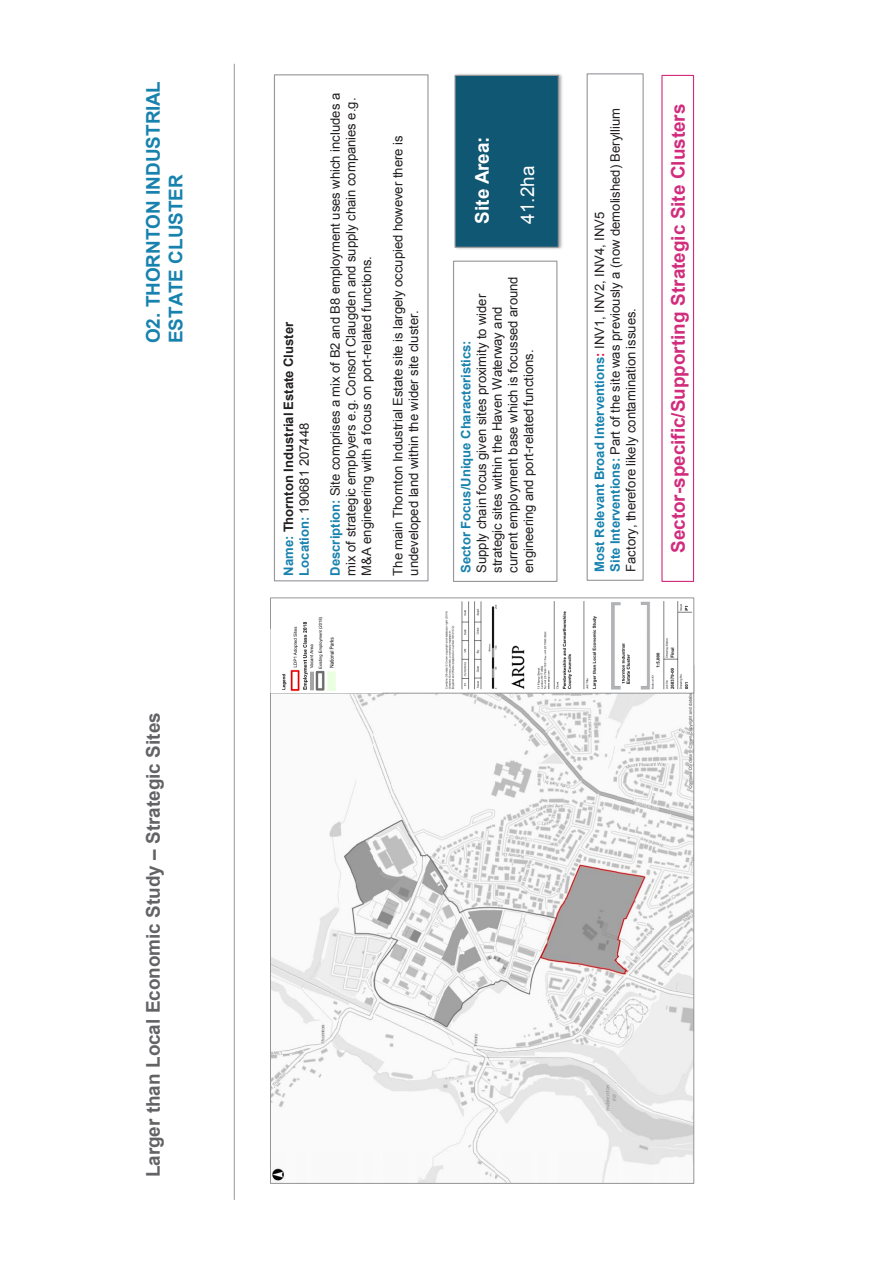
<style>
.page{position:relative;width:893px;height:1263px;background:#fff}
.page>*{position:absolute;margin:0;border:0;box-sizing:border-box;transform-origin:0 0}
.t1{font:700 18.9px "Arial";color:#d22d7d}
.t2{font:700 18.9px "Arial";color:#636366}
.t3{font:700 18.9px/22.8px "Arial";color:#1882ae}
.t4{font:700 18.9px "Arial";color:#fff}
.t5{font:18.9px "Arial";color:#fff}
.t6{font:13.05px/15.6px "Arial";color:#231f20}
.t7{font:700 13.05px/15.6px "Arial";color:#231f20}
.t8{font:700 13.05px "Arial";color:#1882ae}
.s1{color:#1882ae}
.s2{font-weight:400}
.s3{font-weight:700;color:#1882ae}
.s4{font-weight:700;color:#e4003a}
</style>
<div class="page">
<hr style="left:234px;top:64px;width:1px;height:1136px;background:#95979a">
<div style="left:274px;top:74px;width:155px;height:507px;border:1px solid #95979a"></div>
<div style="left:453px;top:261px;width:104px;height:321px;border:1px solid #95979a"></div>
<img style="left:455px;top:74px;width:107px;height:175px">
<div style="left:455px;top:75px;width:103px;height:172px;background:#105774"></div>
<div style="left:454px;top:75px;width:105px;height:173px;border:1px solid #939598"></div>
<div style="left:587px;top:73px;width:57px;height:508px;border:1px solid #95979a"></div>
<div style="left:661px;top:75px;width:33px;height:507px;border:1px solid #d22d7d"></div>
<img style="left:272px;top:694px;width:420px;height:488px">
<img style="left:445px;top:601px;width:247px;height:89px">
<div style="left:270px;top:597px;width:424px;height:97px;border:1px solid #939598"></div>
<div style="left:270px;top:629px;width:112px;height:64px;border:1px solid #fff"></div>
<img style="left:310px;top:629px;width:5px;height:62px">
<img style="left:279px;top:622px;width:31px;height:69px">
<div style="left:318px;top:604px;width:31px;height:88px;background:#fff"></div>
<img style="left:315px;top:617px;width:21px;height:75px">
<h1 class="t3" style="left:142px;top:343px;width:264px;rotate:-90deg">O2. THORNTON INDUSTRIAL<br>ESTATE CLUSTER</h1>
<h1 class="t2" style="left:141px;top:1177px;width:467px;rotate:-90deg">Larger than Local Economic Study – Strategic Sites</h1>
<p class="t7" style="left:281px;top:576px;width:255px;rotate:-90deg"><span class="s1">Name:</span> Thornton Industrial Estate Cluster<br><span class="s1">Location:</span> <span class="s2">190681 207448</span></p>
<p class="t6" style="left:328px;top:576px;width:484px;rotate:-90deg"><span class="s3">Description:</span> Site comprises a mix of B2 and B8 employment uses which includes a mix of strategic employers e.g. Consort Claugden and supply chain companies e.g.<br>M&amp;A engineering with a focus on port-related functions.</p>
<p class="t6" style="left:390px;top:576px;width:441px;rotate:-90deg">The main Thornton Industrial Estate site is largely occupied however there is undeveloped land within the wider site cluster.</p>
<h1 class="t4" style="left:470px;top:224px;width:89px;rotate:-90deg">Site Area:</h1>
<h1 class="t5" style="left:515px;top:224px;width:59px;rotate:-90deg">41.2ha</h1>
<p class="t6" style="left:474px;top:573px;width:298px;rotate:-90deg">Supply chain focus given sites proximity to wider strategic sites within the Haven Waterway and current employment base which is focussed around engineering and port-related functions.</p>
<p class="t8" style="left:457px;top:573px;width:234px;rotate:-90deg">Sector Focus/Unique Characteristics:</p>
<p class="t6" style="left:592px;top:572px;width:465px;rotate:-90deg"><span class="s3">Most Relevant Broad Interventions</span><span class="s4">:</span> INV1, INV2, INV4, INV5<br><span class="s3">Site Interventions:</span> Part of the site was previously a (now demolished) Beryllium<br>Factory, therefore likely contamination issues.</p>
<h1 class="t1" style="left:666px;top:553px;width:451px;rotate:-90deg">Sector-specific/Supporting Strategic Site Clusters</h1>
</div>
